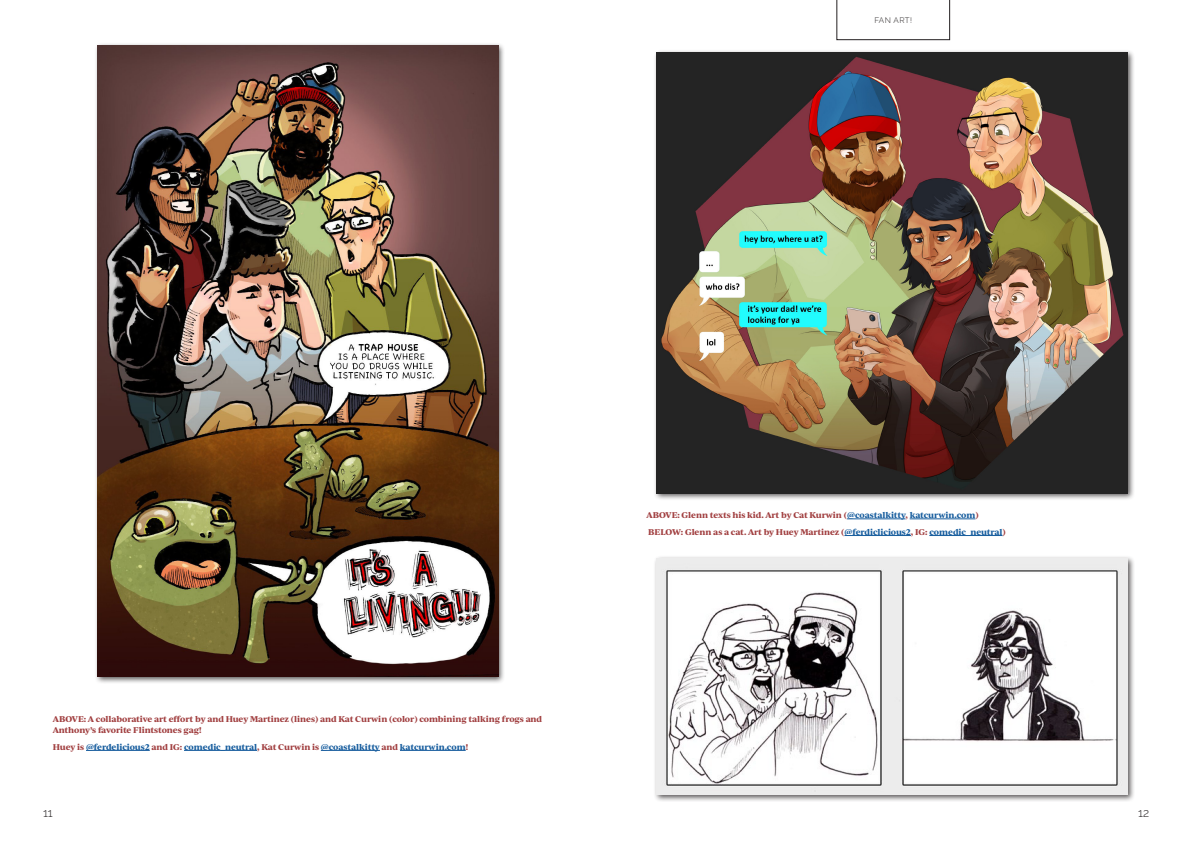
<style>
.page{position:relative;width:1191px;height:842px;background:#fff}
.page>*{position:absolute;margin:0;border:0;box-sizing:border-box;transform-origin:0 0}
.t1{font:300 12px "Raleway";color:#231f20}
.Main_text_-_8pt_-_co{font:700 8px/11px "Ivy Journal";letter-spacing:-.01em;color:#a13f40}
.Main_text_-_8pt_-_co-2{font:700 8px "Ivy Journal";letter-spacing:-.01em;color:#175d9e}
.Section_box_-_Headli{font:300 8px "Raleway";letter-spacing:.045em;color:#231f20}
.s1{color:#a13f40}
.s2{color:#175d9e}
</style>
<div class="page">
<div style="left:653px;top:49px;width:481px;height:452px;background:#231f20;opacity:.75"></div>
<img style="left:656px;top:52px;width:471px;height:441px">
<div style="left:653px;top:555px;width:481px;height:247px;background:#231f20;opacity:.75"></div>
<img style="left:656px;top:559px;width:471px;height:236px">
<div style="left:94px;top:42px;width:412px;height:642px;background:#231f20;opacity:.75"></div>
<img style="left:98px;top:46px;width:400px;height:631px">
<svg style="left:836px;top:0;width:114px;height:40px"></svg>
<hr style="left:847px;top:519px;width:58px;height:1px;background:#175d9e">
<hr style="left:909px;top:519px;width:66px;height:1px;background:#175d9e">
<hr style="left:844px;top:535px;width:67px;height:1px;background:#175d9e">
<hr style="left:929px;top:535px;width:73px;height:1px;background:#175d9e">
<hr style="left:86px;top:750px;width:64px;height:1px;background:#175d9e">
<hr style="left:184px;top:750px;width:73px;height:1px;background:#175d9e">
<hr style="left:321px;top:750px;width:59px;height:1px;background:#175d9e">
<hr style="left:400px;top:750px;width:66px;height:1px;background:#175d9e">
<p class="Section_box_-_Headli" style="left:874px;top:16px;width:39px">FAN ART!</p>
<p class="Main_text_-_8pt_-_co" style="left:53px;top:713px;width:491px">ABOVE: A collaborative art effort by and Huey Martinez (lines) and Kat Curwin (color) combining talking frogs and<br>Anthony’s favorite Flintstones gag!</p>
<p class="Main_text_-_8pt_-_co-2" style="left:53px;top:740px;width:417px"><span class="s1">Huey is</span> @ferdelicious2 <span class="s1">and IG:</span> comedic_neutral<span class="s1">, Kat Curwin is</span> @coastalkitty <span class="s1">and</span> katcurwin.com<span class="s1">!</span></p>
<p class="Main_text_-_8pt_-_co" style="left:646px;top:509px;width:334px">ABOVE: Glenn texts his kid. Art by Cat Kurwin (<span class="s2">@coastalkitty</span>, <span class="s2">katcurwin.com</span>)</p>
<p class="Main_text_-_8pt_-_co" style="left:648px;top:526px;width:359px">BELOW: Glenn as a cat. Art by Huey Martinez (<span class="s2">@ferdiclicious2</span>, IG: <span class="s2">comedic_neutral</span>)</p>
<h1 class="t1" style="left:43px;top:806px;width:11px">11</h1>
<h1 class="t1" style="left:1138px;top:806px;width:12px">12</h1>
</div>
